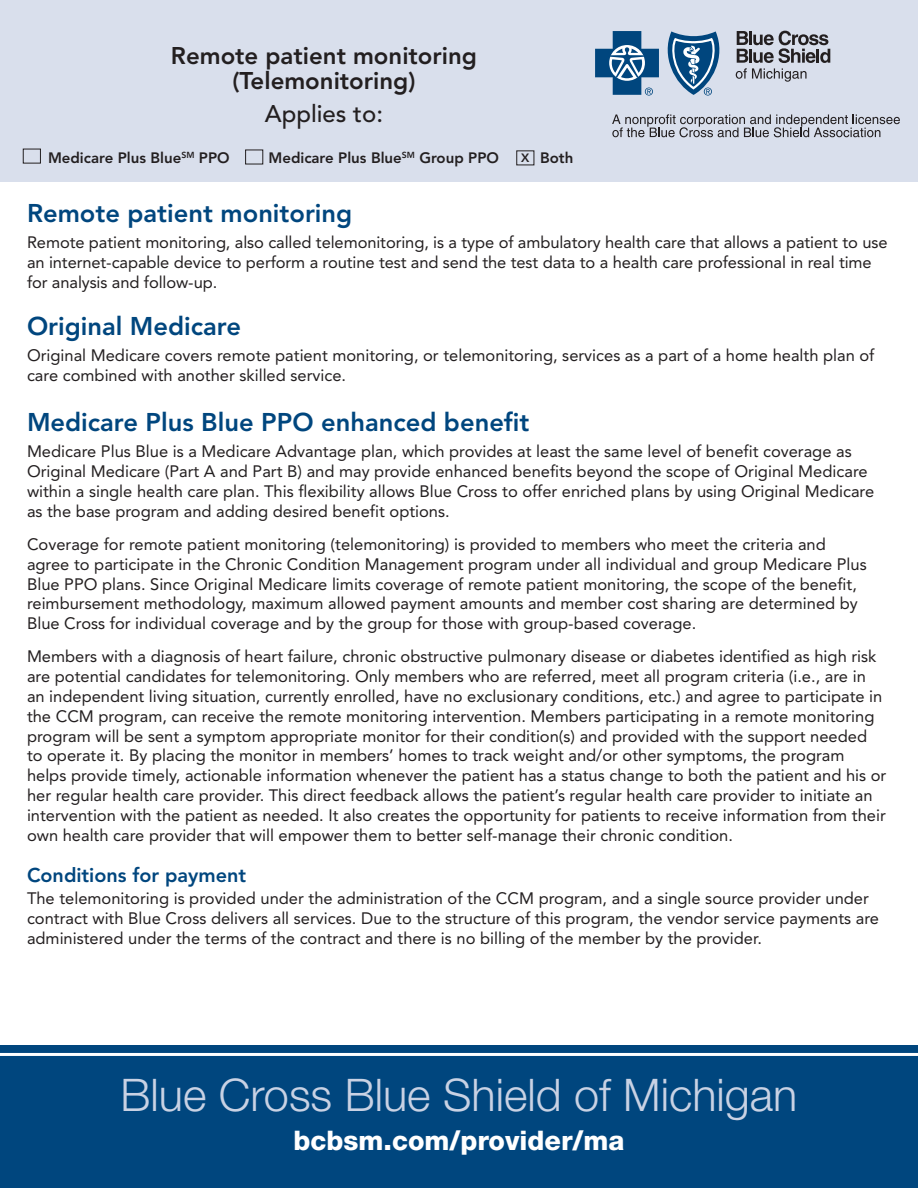
<style>
.page{position:relative;width:918px;height:1188px;background:#fff}
.page>*{position:absolute;margin:0;border:0;box-sizing:border-box;transform-origin:0 0}
.t1{font:300 45px "Helvetica Neue LT Std";color:#c9d2e4}
.t2{font:800 27px "Helvetica Neue LT Std";color:#fff}
.t3{font:800 25.5px "Avenir LT Std";color:#00467e}
.t4{font:800 24px/25.5px "Avenir LT Std";color:#231f20;text-align:center}
.t5{font:500 24px "Avenir LT Std";color:#231f20}
.t6{font:800 19.8px "Avenir LT Std";color:#00467e}
.t7{font:16.5px/19.8px "Avenir LT Std";color:#231f20}
.t8{font:800 15px "Avenir LT Std";color:#231f20}
.s1{font-size:12px}
</style>
<div class="page">
<div style="left:0;top:1046px;width:918px;height:142px;background:#00467e"></div>
<div style="left:0;top:0;width:918px;height:182px;background:#d9dfec"></div>
<hr style="left:0;top:1053px;width:918px;height:3px;background:#fff">
<div style="left:23px;top:149px;width:18px;height:15px;border:1px solid #231f20"></div>
<div style="left:245px;top:150px;width:18px;height:14px;border:1px solid #231f20"></div>
<svg style="left:612px;top:114px;width:288px;height:23px"></svg>
<svg style="left:736px;top:31px;width:94px;height:51px"></svg>
<svg style="left:595px;top:31px;width:125px;height:65px"></svg>
<h3 class="t4" style="left:171px;top:43px;width:308px">Remote patient monitoring (Telemonitoring)</h3>
<h3 class="t5" style="left:265px;top:99px;width:120px">Applies to:</h3>
<p class="t8" style="left:48px;top:149px;width:183px">Medicare Plus Blue<sup>SM</sup> PPO</p>
<p class="t8" style="left:269px;top:149px;width:232px">Medicare Plus Blue<sup>SM</sup> Group PPO</p>
<p class="t8" style="left:521px;top:149px;width:54px"><span class="s1">X</span> Both</p>
<h3 class="t3" style="left:27px;top:198px;width:327px">Remote patient monitoring</h3>
<p class="t7" style="left:27px;top:233px;width:862px">Remote patient monitoring, also called telemonitoring, is a type of ambulatory health care that allows a patient to use an internet‑capable device to perform a routine test and send the test data to a health care professional in real time for analysis and follow‑up.</p>
<h3 class="t3" style="left:27px;top:311px;width:216px">Original Medicare</h3>
<p class="t7" style="left:27px;top:346px;width:849px">Original Medicare covers remote patient monitoring, or telemonitoring, services as a part of a home health plan of care combined with another skilled service.</p>
<h3 class="t3" style="left:27px;top:407px;width:504px">Medicare Plus Blue PPO enhanced benefit</h3>
<p class="t7" style="left:27px;top:442px;width:849px">Medicare Plus Blue is a Medicare Advantage plan, which provides at least the same level of benefit coverage as Original Medicare (Part A and Part B) and may provide enhanced benefits beyond the scope of Original Medicare within a single health care plan. This flexibility allows Blue Cross to offer enriched plans by using Original Medicare as the base program and adding desired benefit options.</p>
<p class="t7" style="left:27px;top:534px;width:841px">Coverage for remote patient monitoring (telemonitoring) is provided to members who meet the criteria and agree to participate in the Chronic Condition Management program under all individual and group Medicare Plus Blue PPO plans. Since Original Medicare limits coverage of remote patient monitoring, the scope of the benefit, reimbursement methodology, maximum allowed payment amounts and member cost sharing are determined by Blue Cross for individual coverage and by the group for those with group‑based coverage.</p>
<p class="t7" style="left:27px;top:647px;width:861px">Members with a diagnosis of heart failure, chronic obstructive pulmonary disease or diabetes identified as high risk are potential candidates for telemonitoring. Only members who are referred, meet all program criteria (i.e., are in an independent living situation, currently enrolled, have no exclusionary conditions, etc.) and agree to participate in the CCM program, can receive the remote monitoring intervention. Members participating in a remote monitoring program will be sent a symptom appropriate monitor for their condition(s) and provided with the support needed to operate it. By placing the monitor in members’ homes to track weight and/or other symptoms, the program helps provide timely, actionable information whenever the patient has a status change to both the patient and his or her regular health care provider. This direct feedback allows the patient’s regular health care provider to initiate an intervention with the patient as needed. It also creates the opportunity for patients to receive information from their own health care provider that will empower them to better self‑manage their chronic condition.</p>
<p class="t6" style="left:27px;top:864px;width:221px">Conditions for payment</p>
<p class="t7" style="left:27px;top:889px;width:854px">The telemonitoring is provided under the administration of the CCM program, and a single source provider under contract with Blue Cross delivers all services. Due to the structure of this program, the vendor service payments are administered under the terms of the contract and there is no billing of the member by the provider.</p>
<h1 class="t1" style="left:121px;top:1067px;width:678px">Blue Cross Blue Shield of Michigan</h1>
<h2 class="t2" style="left:293px;top:1125px;width:333px">bcbsm.com/provider/ma</h2>
</div>
